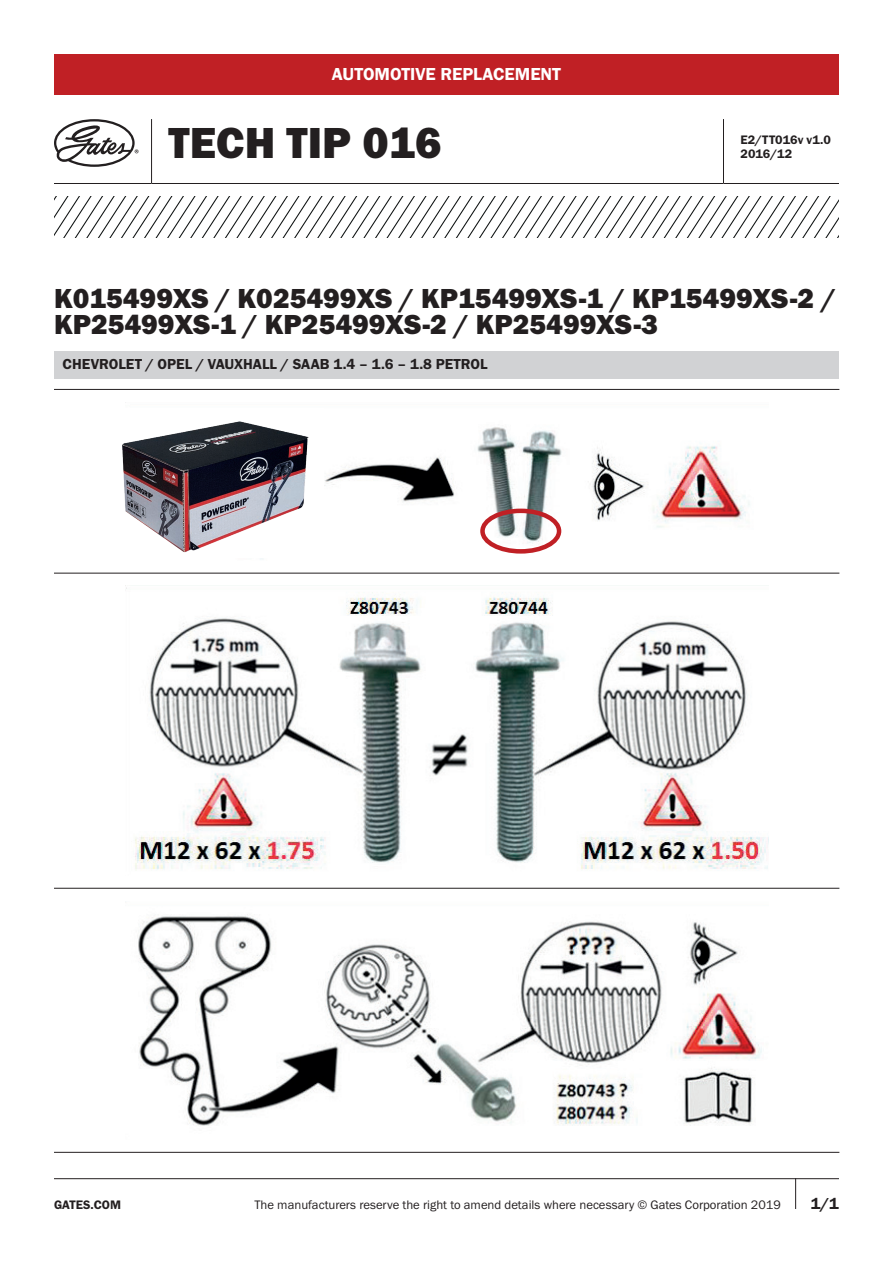
<style>
.page{position:relative;width:893px;height:1263px;background:#fff}
.page>*{position:absolute;margin:0;border:0;box-sizing:border-box;transform-origin:0 0}
.t1{font:45px "Franklin Gothic URW Hea";color:#231f20}
.t2{font:28.5px/26.2px "Franklin Gothic URW Hea";color:#231f20}
.t3{font:18px "Franklin Gothic URW Dem";color:#fff}
.t4{font:16.5px "Franklin Gothic URW Dem";color:#231f20}
.t5{font:15px "Franklin Gothic URW Dem";color:#231f20}
.t6{font:12.75px "Franklin Gothic URW Boo";color:#231f20}
.t7{font:12.75px/13.5px "Franklin Gothic URW Dem";color:#231f20}
</style>
<div class="page">
<hr style="left:54px;top:1178px;width:785px;height:1px;background:#231f20">
<hr style="left:795px;top:1178px;width:1px;height:31px;background:#231f20">
<div style="left:54px;top:54px;width:785px;height:40px;background:#c02025"></div>
<hr style="left:151px;top:119px;width:1px;height:64px;background:#231f20">
<hr style="left:723px;top:119px;width:1px;height:64px;background:#231f20">
<hr style="left:54px;top:183px;width:98px;height:1px;background:#231f20">
<hr style="left:152px;top:183px;width:571px;height:1px;background:#231f20">
<hr style="left:723px;top:183px;width:116px;height:1px;background:#231f20">
<svg style="left:54px;top:119px;width:85px;height:48px"></svg>
<svg style="left:54px;top:197px;width:785px;height:40px"></svg>
<div style="left:54px;top:351px;width:785px;height:28px;background:#d1d2d4"></div>
<hr style="left:54px;top:389px;width:785px;height:1px;background:#231f20">
<hr style="left:54px;top:573px;width:785px;height:1px;background:#231f20">
<hr style="left:54px;top:888px;width:785px;height:1px;background:#231f20">
<hr style="left:54px;top:1152px;width:785px;height:1px;background:#231f20">
<img style="left:125px;top:402px;width:625px;height:157px">
<img style="left:126px;top:587px;width:642px;height:283px">
<img style="left:138px;top:914px;width:624px;height:212px">
<img style="left:122px;top:408px;width:202px;height:150px">
<div style="left:480px;top:509px;width:81px;height:45px;border:4px solid #c02025;border-radius:50%"></div>
<h3 class="t3" style="left:332px;top:63px;width:231px">AUTOMOTIVE REPLACEMENT</h3>
<h1 class="t1" style="left:169px;top:114px;width:274px">TECH TIP 016</h1>
<p class="t7" style="left:740px;top:133px;width:92px">E2/TT016v v1.0<br>2016/12</p>
<h2 class="t2" style="left:54px;top:285px;width:783px">K015499XS / K025499XS / KP15499XS-1 / KP15499XS-2 /<br>KP25499XS-1 / KP25499XS-2 / KP25499XS-3</h2>
<p class="t5" style="left:63px;top:355px;width:427px">CHEVROLET / OPEL / VAUXHALL / SAAB 1.4 – 1.6 – 1.8 PETROL</p>
<p class="t7" style="left:54px;top:1198px;width:69px">GATES.COM</p>
<p class="t6" style="left:254px;top:1197px;width:528px">The manufacturers reserve the right to amend details where necessary © Gates Corporation 2019</p>
<p class="t4" style="left:811px;top:1193px;width:30px">1/1</p>
</div>
